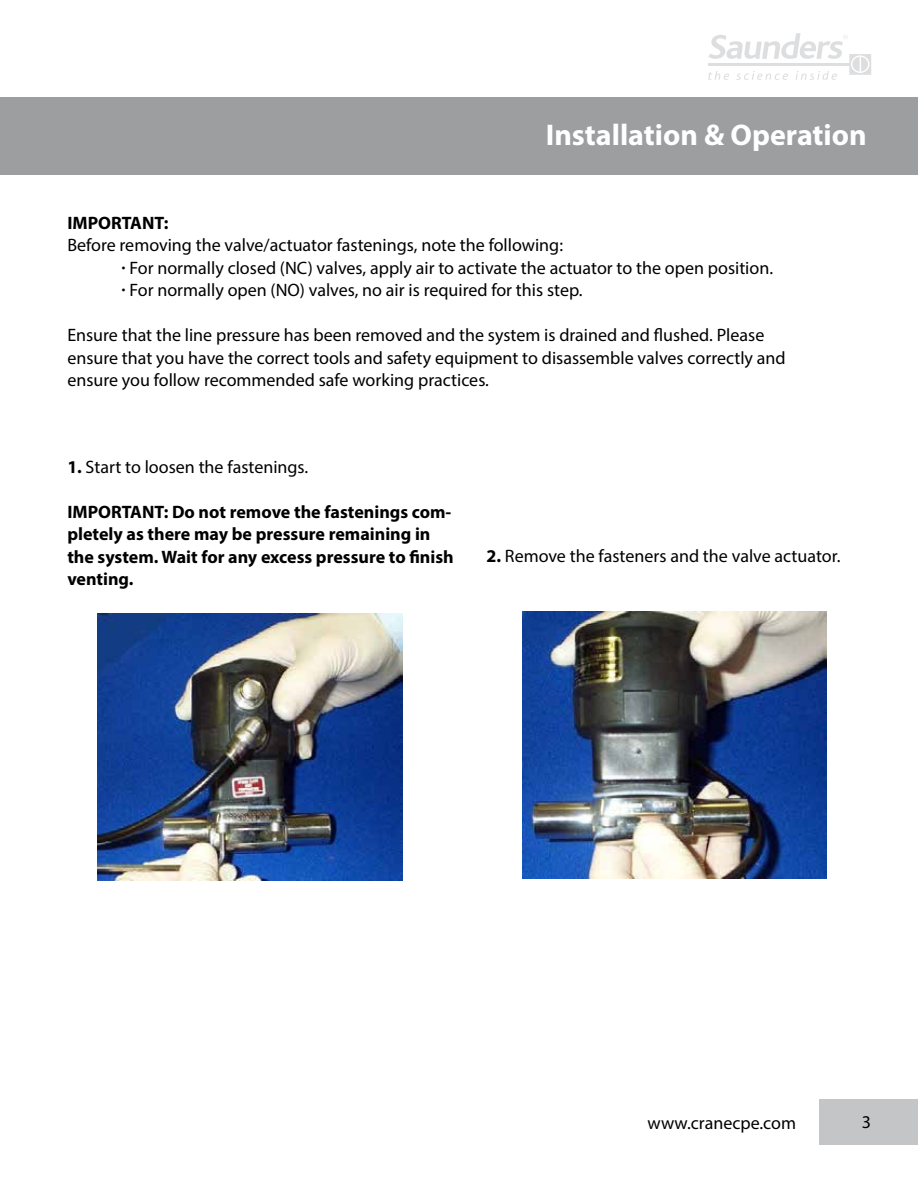
<style>
.page{position:relative;width:918px;height:1188px;background:#fff}
.page>*{position:absolute;margin:0;border:0;box-sizing:border-box;transform-origin:0 0}
.t1{font:700 30px "Myriad Pro";color:#fff}
.t2{font:18px/22.5px "Myriad Pro";color:#000}
.t3{font:700 18px/22.5px "Myriad Pro";color:#000}
.s1{font-weight:600}
.s2{font-weight:700}
</style>
<div class="page">
<div style="left:820px;top:1100px;width:98px;height:45px;background:#c4c5c6"></div>
<div style="left:0;top:98px;width:918px;height:77px;background:#9c9e9f"></div>
<svg style="left:708px;top:33px;width:163px;height:46px"></svg>
<img style="left:97px;top:614px;width:305px;height:267px">
<img style="left:522px;top:611px;width:304px;height:267px">
<h1 class="t1" style="left:546px;top:115px;width:323px">Installation &amp; Operation</h1>
<p class="t3" style="left:67px;top:211px;width:103px">IMPORTANT:</p>
<p class="t2" style="left:121px;top:234px;width:653px;text-indent:-54px">Before removing the valve/actuator fastenings, note the following:<br><span class="s1">·</span> For normally closed (NC) valves, apply air to activate the actuator to the open position. <span class="s1">·</span> For normally open (NO) valves, no air is required for this step.</p>
<p class="t2" style="left:67px;top:324px;width:720px">Ensure that the line pressure has been removed and the system is drained and flushed. Please ensure that you have the correct tools and safety equipment to disassemble valves correctly and ensure you follow recommended safe working practices.</p>
<p class="t2" style="left:67px;top:455px;width:242px"><span class="s2">1.</span> Start to loosen the fastenings.</p>
<p class="t3" style="left:67px;top:500px;width:388px">IMPORTANT: Do not remove the fastenings com&shy;pletely as there may be pressure remaining in the system. Wait for any excess pressure to finish venting.</p>
<p class="t2" style="left:487px;top:545px;width:355px"><span class="s2">2.</span> Remove the fasteners and the valve actuator.</p>
<p class="t2" style="left:648px;top:1112px;width:150px">www.cranecpe.com</p>
<p class="t2" style="left:862px;top:1110px;width:11px">3</p>
</div>
